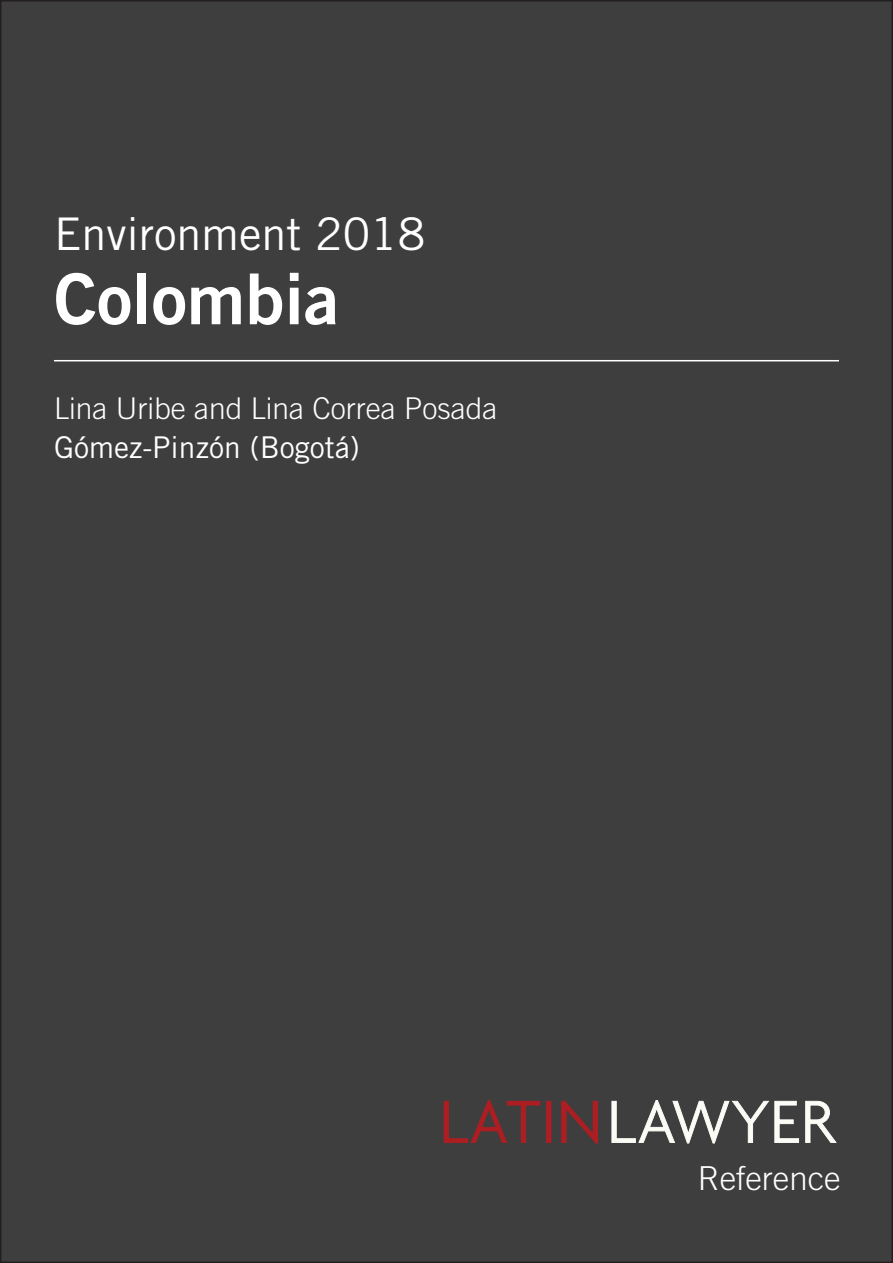
<style>
.page{position:relative;width:893px;height:1263px;background:#fff}
.page>*{position:absolute;margin:0;border:0;box-sizing:border-box;transform-origin:0 0}
.t1{font:70.35px "Trade Gothic Bold Two";color:#fff}
.t2{font:300 64.35px "Agenda";letter-spacing:.02em;color:#fcfcf7}
.t3{font:45px "Trade Gothic";color:#fff}
.t4{font:300 33px "Trade Gothic";color:#fff}
.t5{font:300 30px "Trade Gothic";color:#fff}
.t6{font:30px "Trade Gothic";color:#fff}
.s1{color:#ac1e22}
</style>
<div class="page">
<div style="left:1px;top:1px;width:891px;height:1261px;background:#3e3e3f"></div>
<svg style="left:444px;top:1100px;width:96px;height:43px"></svg>
<div style="left:546px;top:1101px;width:5px;height:42px;border:1px solid #ac1e22"></div>
<svg style="left:561px;top:1101px;width:37px;height:43px"></svg>
<svg style="left:611px;top:1100px;width:188px;height:44px"></svg>
<svg style="left:805px;top:1101px;width:31px;height:42px"></svg>
<hr style="left:54px;top:360px;width:785px;height:1px;background:#fff">
<h3 class="t3" style="left:54px;top:207px;width:373px">Environment 2018</h3>
<h1 class="t1" style="left:54px;top:255px;width:287px">Colombia</h1>
<p class="t5" style="left:54px;top:390px;width:445px">Lina Uribe and Lina Correa Posada</p>
<p class="t6" style="left:54px;top:429px;width:307px">Gómez-Pinzón (Bogotá)</p>
<h2 class="t2" style="left:440px;top:1084px;width:397px"><span class="s1">LATIN</span>LAWYER</h2>
<p class="t4" style="left:698px;top:1159px;width:145px">Reference</p>
</div>
